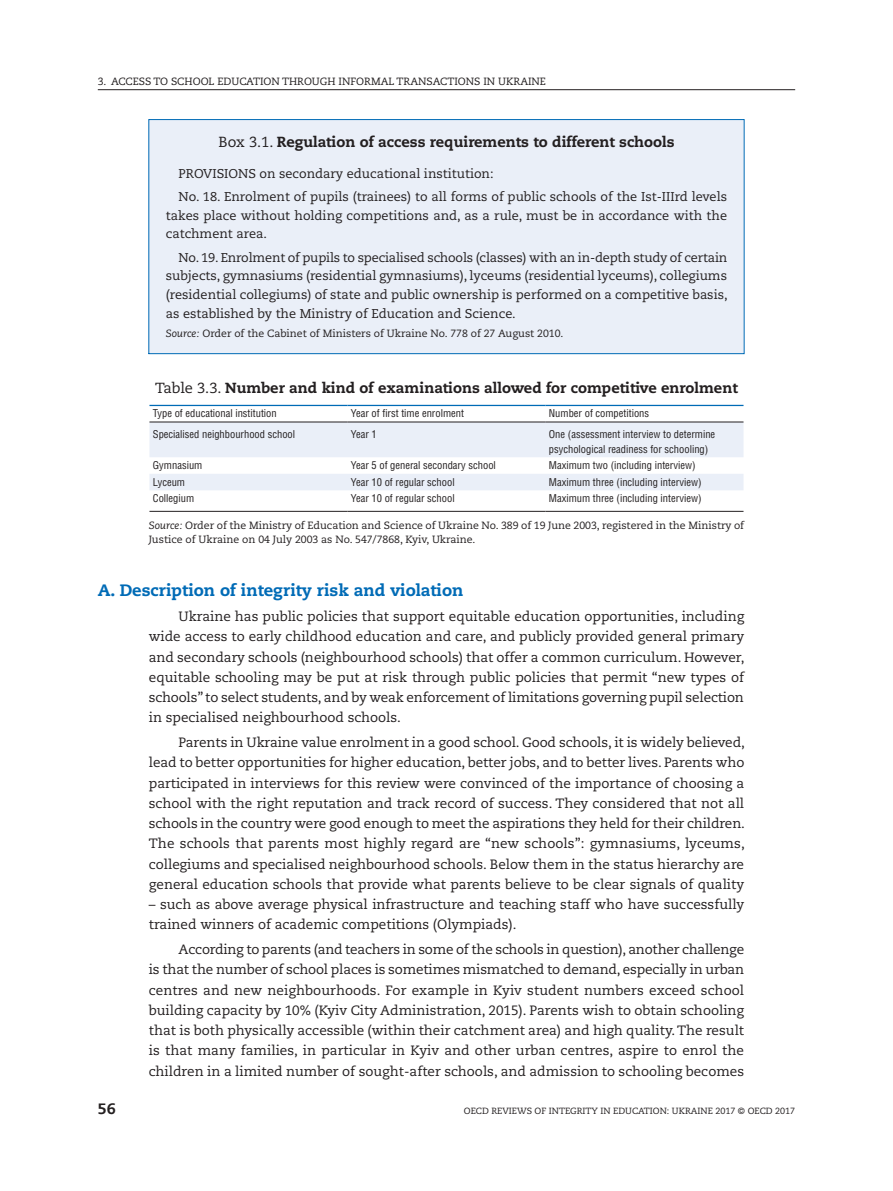
<style>
.page{position:relative;width:893px;height:1191px;background:#fff}
.page>*{position:absolute;margin:0;border:0;box-sizing:border-box;transform-origin:0 0}
.t1{font:800 16.5px "Caecilia LT Std";color:#006bb6}
.t2{font:800 15px "Caecilia LT Std";color:#231f20}
.t3{font:800 14.7px "Caecilia LT Std";color:#231f20}
.t4{font:13.5px/20.2px "Caecilia LT Std";color:#231f20;text-align:justify}
.t5{font:12.75px/18.8px "Caecilia LT Std";color:#231f20}
.t6{font:condensed 10.5px/14.2px "Helvetica LT Std";color:#231f20}
.t7{font:10.5px/14.2px "Caecilia LT Std";color:#231f20}
.t8{font:9px "Caecilia LT Std";color:#231f20}
.s1{font-weight:400}
.s2{font-style:italic}
</style>
<div class="page">
<hr style="left:98px;top:89px;width:697px;height:1px;background:#231f20">
<div style="left:148px;top:119px;width:597px;height:235px;background:#eaeff8"></div>
<svg style="left:149px;top:406px;width:594px;height:105px"></svg>
<svg style="left:149px;top:422px;width:594px;height:68px"></svg>
<hr style="left:347px;top:421px;width:198px;height:1px;background:#231f20">
<hr style="left:149px;top:421px;width:198px;height:1px;background:#231f20">
<hr style="left:149px;top:405px;width:198px;height:1px;background:#006bb6">
<hr style="left:347px;top:405px;width:198px;height:1px;background:#006bb6">
<hr style="left:545px;top:405px;width:198px;height:1px;background:#006bb6">
<hr style="left:545px;top:421px;width:198px;height:1px;background:#231f20">
<hr style="left:149px;top:511px;width:198px;height:1px;background:#231f20">
<hr style="left:347px;top:511px;width:198px;height:1px;background:#231f20">
<hr style="left:545px;top:511px;width:198px;height:1px;background:#231f20">
<p class="t7" style="left:98px;top:74px;width:28px">3. Access</p>
<p class="t7" style="left:153px;top:74px;width:26px">to schoo</p>
<p class="t7" style="left:209px;top:74px;width:33px">l education</p>
<p class="t7" style="left:282px;top:74px;width:9px">thro</p>
<p class="t7" style="left:312px;top:74px;width:35px">ugh infor</p>
<p class="t7" style="left:371px;top:74px;width:34px">mal transactions</p>
<p class="t7" style="left:483px;top:74px;width:38px">in Ukraine</p>
<p class="t3" style="left:218px;top:133px;width:458px"><span class="s1">Box 3.1.</span> Regulation of access requirements to different schools</p>
<p class="t5" style="left:179px;top:162px;width:550px;line-height:23.2px">PROVISIONS on secondary educational institution:<br>No. 18. Enrolment of pupils (trainees) to all forms of public schools of the Ist-IIIrd levels</p>
<p class="t5" style="left:166px;top:206px;width:563px">takes place without holding competitions and, as a rule, must be in accordance with the catchment area.</p>
<p class="t5" style="left:166px;top:248px;width:563px;text-align:justify;text-indent:13px">No. 19. Enrolment of pupils to specialised schools (classes) with an in-depth study of certain subjects, gymnasiums (residential gymnasiums), lyceums (residential lyceums), collegiums (residential collegiums) of state and public ownership is performed on a competitive basis, as established by the Ministry of Education and Science.</p>
<p class="t7" style="left:166px;top:326px;width:399px"><span class="s2">Source:</span> Order of the Cabinet of Ministers of Ukraine No. 778 of 27 August 2010.</p>
<p class="t3" style="left:155px;top:378px;width:584px"><span class="s1">Table 3.3.</span> Number and kind of examinations allowed for competitive enrolment</p>
<p class="t6" style="left:153px;top:406px;width:125px">Type of educational institution</p>
<p class="t6" style="left:351px;top:406px;width:115px">Year of first time enrolment</p>
<p class="t6" style="left:549px;top:406px;width:102px">Number of competitions</p>
<p class="t6" style="left:153px;top:427px;width:144px">Specialised neighbourhood school</p>
<p class="t6" style="left:351px;top:427px;width:27px">Year 1</p>
<p class="t6" style="left:549px;top:427px;width:168px">One (assessment interview to determine psychological readiness for schooling)</p>
<p class="t6" style="left:153px;top:458px;width:51px">Gymnasium</p>
<p class="t6" style="left:351px;top:458px;width:147px">Year 5 of general secondary school</p>
<p class="t6" style="left:549px;top:458px;width:148px">Maximum two (including interview)</p>
<p class="t6" style="left:153px;top:475px;width:34px">Lyceum</p>
<p class="t6" style="left:351px;top:475px;width:105px">Year 10 of regular school</p>
<p class="t6" style="left:549px;top:475px;width:154px">Maximum three (including interview)</p>
<p class="t6" style="left:153px;top:491px;width:43px">Collegium</p>
<p class="t6" style="left:351px;top:491px;width:105px">Year 10 of regular school</p>
<p class="t6" style="left:549px;top:491px;width:154px">Maximum three (including interview)</p>
<p class="t7" style="left:149px;top:518px;width:597px"><span class="s2">Source:</span> Order of the Ministry of Education and Science of Ukraine No. 389 of 19 June 2003, registered in the Ministry of<br>Justice of Ukraine on 04 July 2003 as No. 547/7868, Kyiv, Ukraine.</p>
<p class="t1" style="left:98px;top:580px;width:367px">A. Description of integrity risk and violation</p>
<p class="t4" style="left:149px;top:606px;width:597px;text-indent:30px">Ukraine has public policies that support equitable education opportunities, including wide access to early childhood education and care, and publicly provided general primary and secondary schools (neighbourhood schools) that offer a common curriculum. However, equitable schooling may be put at risk through public policies that permit “new types of schools” to select students, and by weak enforcement of limitations governing pupil selection in specialised neighbourhood schools.</p>
<p class="t4" style="left:149px;top:732px;width:598px;text-indent:30px">Parents in Ukraine value enrolment in a good school. Good schools, it is widely believed, lead to better opportunities for higher education, better jobs, and to better lives. Parents who participated in interviews for this review were convinced of the importance of choosing a school with the right reputation and track record of success. They considered that not all schools in the country were good enough to meet the aspirations they held for their children.<br>The schools that parents most highly regard are “new schools”: gymnasiums, lyceums, collegiums and specialised neighbourhood schools. Below them in the status hierarchy are general education schools that provide what parents believe to be clear signals of quality</p>
<p class="t4" style="left:149px;top:894px;width:597px">– such as above average physical infrastructure and teaching staff who have successfully trained winners of academic competitions (Olympiads).</p>
<p class="t4" style="left:149px;top:939px;width:597px;text-indent:30px">According to parents (and teachers in some of the schools in question), another challenge is that the number of school places is sometimes mismatched to demand, especially in urban centres and new neighbourhoods. For example in Kyiv student numbers exceed school building capacity by 10% (Kyiv City Administration, 2015). Parents wish to obtain schooling that is both physically accessible (within their catchment area) and high quality. The result is that many families, in particular in Kyiv and other urban centres, aspire to enrol the children in a limited number of sought-after schools, and admission to schooling becomes</p>
<p class="t2" style="left:98px;top:1099px;width:19px">56</p>
<p class="t8" style="left:464px;top:1106px;width:52px">OECD Reviews</p>
<p class="t8" style="left:535px;top:1106px;width:25px">of Integrity</p>
<p class="t8" style="left:601px;top:1106px;width:39px">in Education</p>
<p class="t8" style="left:667px;top:1106px;width:25px">: Ukraine</p>
<p class="t8" style="left:715px;top:1106px;width:81px">2017 © OECD 2017</p>
</div>
